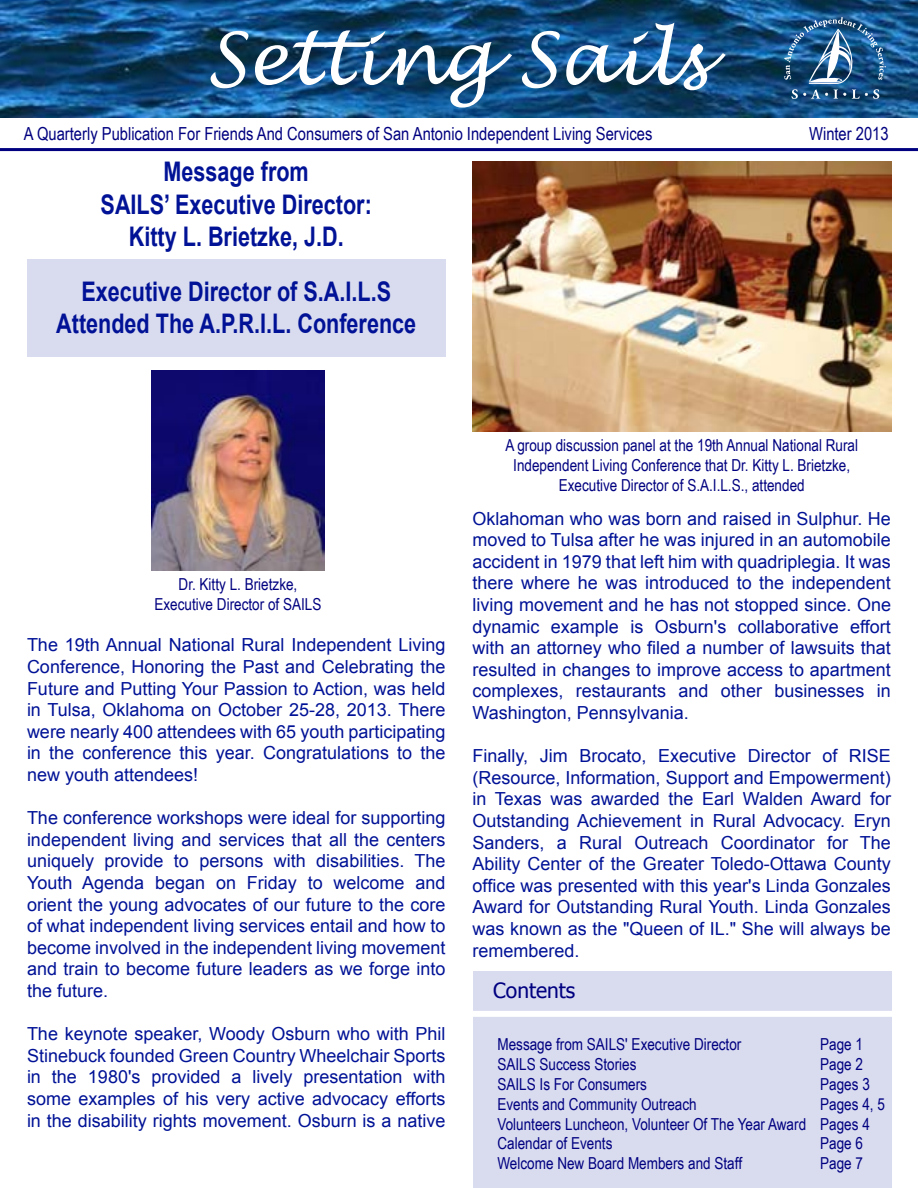
<style>
.page{position:relative;width:918px;height:1188px;background:#fff}
.page>*{position:absolute;margin:0;border:0;box-sizing:border-box;transform-origin:0 0}
.t1{font:italic 72px "Lucida Handwriting";color:#fff}
.t2{font:700 27px/32.4px "Arial";color:#011296;text-align:center;scale:.8 1}
.t3{font:21px "Tahoma";color:#000080}
.t4{font:18px/21.6px "Arial";color:#011296;text-align:justify}
.t5{font:18px "Arial Narrow";color:#000080}
.t6{font:16.5px/19.8px "Arial Narrow";color:#000080;text-align:center}
</style>
<div class="page">
<img style="left:0;top:0;width:918px;height:117px">
<img style="left:784px;top:17px;width:102px;height:82px">
<hr style="left:0;top:148px;width:918px;height:3px;background:#000080">
<div style="left:27px;top:260px;width:419px;height:97px;background:#d9dcef"></div>
<img style="left:152px;top:370px;width:173px;height:201px">
<img style="left:473px;top:162px;width:418px;height:269px">
<div style="left:473px;top:971px;width:419px;height:217px;background:#d9dcef"></div>
<div style="left:472px;top:1011px;width:421px;height:6px;background:#fff"></div>
<h1 class="t1" style="left:206px;top:15px;width:502px">Setting Sails</h1>
<p class="t5" style="left:24px;top:120px;width:630px">A Quarterly Publication For Friends And Consumers of San Antonio Independent Living Services</p>
<h2 class="t2" style="left:101px;top:156px;width:341px">Message from<br>SAILS’ Executive Director:<br>Kitty L. Brietzke, J.D.</h2>
<h2 class="t2" style="left:56px;top:276px;width:452px">Executive Director of S.A.I.L.S<br>Attended The A.P.R.I.L. Conference</h2>
<p class="t5" style="left:809px;top:121px;width:81px">Winter 2013</p>
<p class="t6" style="left:155px;top:574px;width:168px">Dr. Kitty L. Brietzke,<br>Executive Director of SAILS</p>
<p class="t4" style="left:27px;top:635px;width:420px">The 19th Annual National Rural Independent Living Conference, Honoring the Past and Celebrating the Future and Putting Your Passion to Action, was held in Tulsa, Oklahoma on October 25-28, 2013. There were nearly 400 attendees with 65 youth participating in the conference this year. Congratulations to the new youth attendees!</p>
<p class="t4" style="left:27px;top:807px;width:420px">The conference workshops were ideal for supporting independent living and services that all the centers uniquely provide to persons with disabilities. The Youth Agenda began on Friday to welcome and orient the young advocates of our future to the core of what independent living services entail and how to become involved in the independent living movement and train to become future leaders as we forge into the future.</p>
<p class="t4" style="left:27px;top:1023px;width:420px">The keynote speaker, Woody Osburn who with Phil Stinebuck founded Green Country Wheelchair Sports in the 1980's provided a lively presentation with some examples of his very active advocacy efforts in the disability rights movement. Osburn is a native</p>
<p class="t6" style="left:505px;top:435px;width:354px">A group discussion panel at the 19th Annual National Rural<br>Independent Living Conference that Dr. Kitty L. Brietzke,<br>Executive Director of S.A.I.L.S., attended</p>
<p class="t4" style="left:472px;top:508px;width:420px">Oklahoman who was born and raised in Sulphur. He moved to Tulsa after he was injured in an automobile accident in 1979 that left him with quadriplegia. It was there where he was introduced to the independent living movement and he has not stopped since. One dynamic example is Osburn's collaborative effort with an attorney who filed a number of lawsuits that resulted in changes to improve access to apartment complexes, restaurants and other businesses in Washington, Pennsylvania.</p>
<p class="t4" style="left:472px;top:745px;width:420px">Finally, Jim Brocato, Executive Director of RISE (Resource, Information, Support and Empowerment) in Texas was awarded the Earl Walden Award for Outstanding Achievement in Rural Advocacy. Eryn Sanders, a Rural Outreach Coordinator for The Ability Center of the Greater Toledo-Ottawa County office was presented with this year's Linda Gonzales Award for Outstanding Rural Youth. Linda Gonzales was known as the "Queen of IL." She will always be remembered.</p>
<p class="t3" style="left:493px;top:976px;width:83px">Contents</p>
<p class="t6" style="left:497px;top:1034px;width:310px;text-align:left">Message from SAILS' Executive Director<br>SAILS Success Stories<br>SAILS Is For Consumers<br>Events and Community Outreach<br>Volunteers Luncheon, Volunteer Of The Year Award<br>Calendar of Events<br>Welcome New Board Members and Staff</p>
<p class="t6" style="left:820px;top:1034px;width:66px;text-align:left">Page 1<br>Page 2<br>Pages 3<br>Pages 4, 5<br>Pages 4<br>Page 6<br>Page 7</p>
</div>
